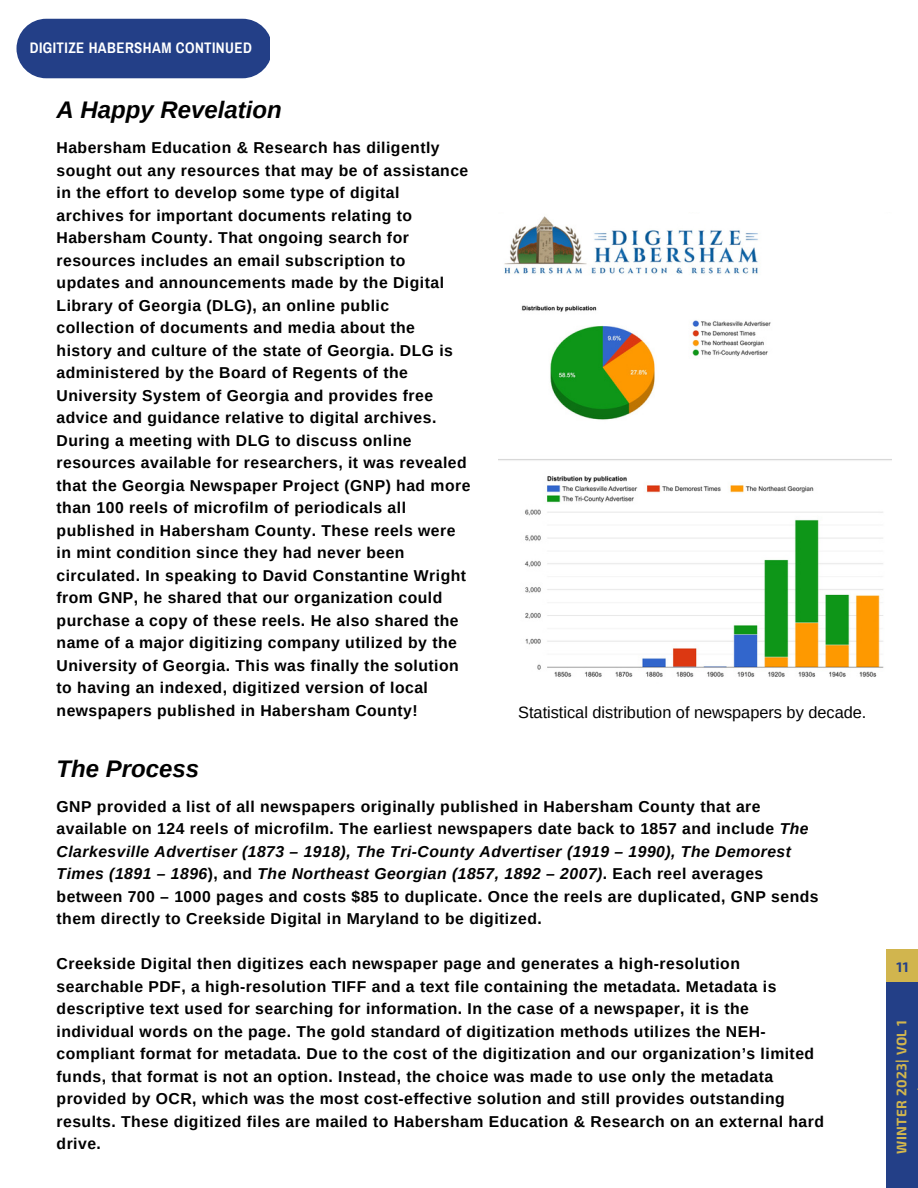
<style>
.page{position:relative;width:918px;height:1188px;background:#fff}
.page>*{position:absolute;margin:0;border:0;box-sizing:border-box;transform-origin:0 0}
.t1{font:italic 700 24px "Arimo";color:#000}
.t2{font:16.35px "Arimo";color:#000}
.t3{font:700 15.75px/22.5px "Arimo";letter-spacing:.03em;color:#000}
.t4{font:700 14.85px "Archivo Narrow";letter-spacing:.03em;color:#fff}
.t5{font:700 13.65px "Exo 2";letter-spacing:.03em;color:#d1b54e}
.t6{font:700 13.65px "Exo 2";color:#233f87}
.s1{font-style:italic}
</style>
<div class="page">
<div style="left:886px;top:982px;width:32px;height:206px;background:#233f87"></div>
<div style="left:886px;top:950px;width:32px;height:32px;background:#d1b54e"></div>
<img style="left:499px;top:216px;width:392px;height:461px">
<div style="left:16px;top:19px;width:254px;height:59px;background:#233f87"></div>
<p class="t4" style="left:30px;top:40px;width:224px">DIGITIZE HABERSHAM CONTINUED</p>
<h1 class="t1" style="left:57px;top:97px;width:227px">A Happy Revelation</h1>
<p class="t3" style="left:57px;top:137px;width:415px">Habersham Education &amp; Research has diligently sought out any resources that may be of assistance in the effort to develop some type of digital archives for important documents relating to Habersham County. That ongoing search for resources includes an email subscription to updates and announcements made by the Digital Library of Georgia (DLG), an online public collection of documents and media about the history and culture of the state of Georgia. DLG is administered by the Board of Regents of the University System of Georgia and provides free advice and guidance relative to digital archives.<br>During a meeting with DLG to discuss online resources available for researchers, it was revealed that the Georgia Newspaper Project (GNP) had more than 100 reels of microfilm of periodicals all published in Habersham County. These reels were in mint condition since they had never been circulated. In speaking to David Constantine Wright from GNP, he shared that our organization could purchase a copy of these reels. He also shared the name of a major digitizing company utilized by the University of Georgia. This was finally the solution to having an indexed, digitized version of local newspapers published in Habersham County!</p>
<h1 class="t1" style="left:57px;top:755px;width:144px">The Process</h1>
<p class="t2" style="left:518px;top:703px;width:350px">Statistical distribution of newspapers by decade.</p>
<p class="t3" style="left:57px;top:795px;width:764px">GNP provided a list of all newspapers originally published in Habersham County that are available on 124 reels of microfilm. The earliest newspapers date back to 1857 and include <span class="s1">The Clarkesville Advertiser (1873 – 1918), The Tri-County Advertiser (1919 – 1990), The Demorest Times (1891 – 1896</span>), and <span class="s1">The Northeast Georgian (1857, 1892 – 2007)</span>. Each reel averages between 700 – 1000 pages and costs $85 to duplicate. Once the reels are duplicated, GNP sends them directly to Creekside Digital in Maryland to be digitized.</p>
<p class="t3" style="left:57px;top:952px;width:769px">Creekside Digital then digitizes each newspaper page and generates a high-resolution searchable PDF, a high-resolution TIFF and a text file containing the metadata. Metadata is descriptive text used for searching for information. In the case of a newspaper, it is the individual words on the page. The gold standard of digitization methods utilizes the NEH&shy;compliant format for metadata. Due to the cost of the digitization and our organization’s limited funds, that format is not an option. Instead, the choice was made to use only the metadata provided by OCR, which was the most cost-effective solution and still provides outstanding results. These digitized files are mailed to Habersham Education &amp; Research on an external hard drive.</p>
<p class="t6" style="left:897px;top:958px;width:14px">11</p>
<p class="t5" style="left:893px;top:1154px;width:135px;rotate:-90deg">WINTER 2023| VOL 1</p>
</div>
